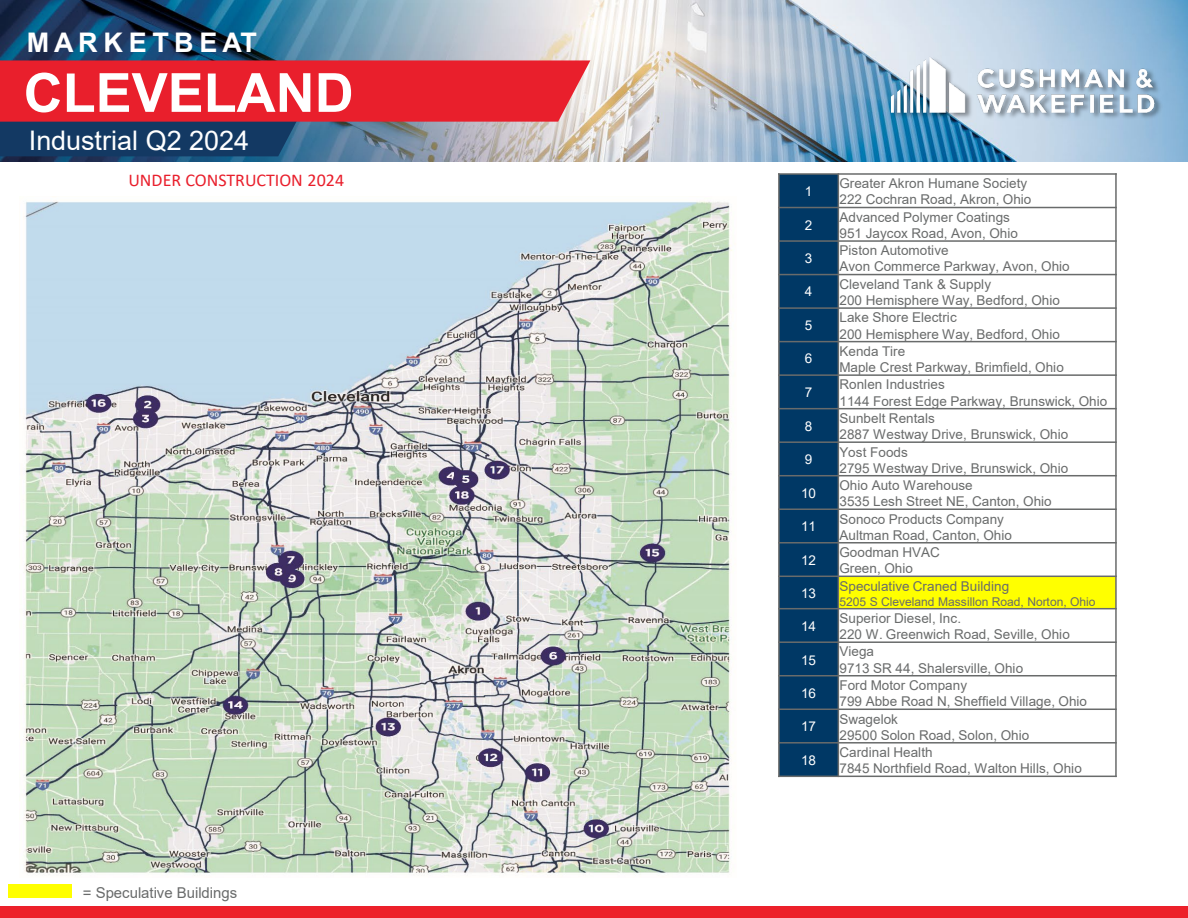
<style>
.page{position:relative;width:1188px;height:918px;background:#fff}
.page>*{position:absolute;margin:0;border:0;box-sizing:border-box;transform-origin:0 0}
.t1{font:700 54px "Arial";color:#fff}
.t2{font:27px "Arial";letter-spacing:-.005em;color:#fff}
.t3{font:700 27px "Arial";letter-spacing:.2em;color:#fff}
.t4{font:18px "Calibri";color:#e91f2c}
.t5{font:15px "Arial";color:#696b6b}
.t6{font:13.5px "Arial";letter-spacing:.005em;color:#696b6b}
.t7{font:13.5px "Arial";letter-spacing:.005em;color:#fff}
.t8{font:12px "Arial";letter-spacing:-.005em;color:#696b6b}
</style>
<div class="page">
<img style="left:0;top:0;width:1188px;height:161px">
<svg style="left:0;top:60px;width:590px;height:96px"></svg>
<img style="left:852px;top:31px;width:336px;height:127px">
<img style="left:856px;top:34px;width:332px;height:114px">
<div style="left:0;top:907px;width:1188px;height:11px;background:#ed212a"></div>
<div style="left:8px;top:885px;width:63px;height:13px;background:#ff0"></div>
<div style="left:779px;top:174px;width:59px;height:34px;background:#003865"></div>
<div style="left:779px;top:208px;width:59px;height:33px;background:#003865"></div>
<div style="left:779px;top:241px;width:59px;height:34px;background:#003865"></div>
<div style="left:779px;top:275px;width:59px;height:33px;background:#003865"></div>
<div style="left:779px;top:308px;width:59px;height:34px;background:#003865"></div>
<div style="left:779px;top:342px;width:59px;height:33px;background:#003865"></div>
<div style="left:779px;top:375px;width:59px;height:34px;background:#003865"></div>
<div style="left:779px;top:409px;width:59px;height:33px;background:#003865"></div>
<div style="left:779px;top:442px;width:59px;height:34px;background:#003865"></div>
<div style="left:779px;top:476px;width:59px;height:33px;background:#003865"></div>
<div style="left:779px;top:509px;width:59px;height:34px;background:#003865"></div>
<div style="left:779px;top:543px;width:59px;height:33px;background:#003865"></div>
<div style="left:779px;top:576px;width:59px;height:33px;background:#003865"></div>
<div style="left:838px;top:576px;width:278px;height:33px;background:#ff0"></div>
<div style="left:779px;top:609px;width:59px;height:33px;background:#003865"></div>
<div style="left:779px;top:642px;width:59px;height:34px;background:#003865"></div>
<div style="left:779px;top:676px;width:59px;height:33px;background:#003865"></div>
<div style="left:779px;top:709px;width:59px;height:34px;background:#003865"></div>
<div style="left:779px;top:743px;width:59px;height:33px;background:#003865"></div>
<hr style="left:838px;top:173px;width:1px;height:604px;background:#696b6b">
<hr style="left:778px;top:207px;width:339px;height:1px;background:#696b6b">
<hr style="left:778px;top:240px;width:339px;height:2px;background:#696b6b">
<hr style="left:778px;top:274px;width:339px;height:1px;background:#696b6b">
<hr style="left:778px;top:307px;width:339px;height:2px;background:#696b6b">
<hr style="left:778px;top:341px;width:339px;height:1px;background:#696b6b">
<hr style="left:778px;top:374px;width:339px;height:2px;background:#696b6b">
<hr style="left:778px;top:408px;width:339px;height:1px;background:#696b6b">
<hr style="left:778px;top:441px;width:339px;height:2px;background:#696b6b">
<hr style="left:778px;top:475px;width:339px;height:1px;background:#696b6b">
<hr style="left:778px;top:508px;width:339px;height:2px;background:#696b6b">
<hr style="left:778px;top:542px;width:339px;height:2px;background:#696b6b">
<hr style="left:778px;top:576px;width:339px;height:1px;background:#696b6b">
<hr style="left:778px;top:608px;width:339px;height:1px;background:#696b6b">
<hr style="left:778px;top:641px;width:339px;height:2px;background:#696b6b">
<hr style="left:778px;top:675px;width:339px;height:1px;background:#696b6b">
<hr style="left:778px;top:709px;width:339px;height:1px;background:#696b6b">
<hr style="left:778px;top:742px;width:339px;height:2px;background:#696b6b">
<hr style="left:778px;top:173px;width:2px;height:604px;background:#696b6b">
<hr style="left:1115px;top:173px;width:2px;height:604px;background:#696b6b">
<hr style="left:778px;top:173px;width:339px;height:2px;background:#696b6b">
<hr style="left:778px;top:776px;width:339px;height:1px;background:#696b6b">
<img style="left:24px;top:201px;width:709px;height:674px">
<h2 class="t3" style="left:27px;top:23px;width:231px">MARKETBEAT</h2>
<h1 class="t1" style="left:24px;top:55px;width:332px">CLEVELAND</h1>
<h2 class="t2" style="left:29px;top:122px;width:222px">Industrial Q2 2024</h2>
<p class="t4" style="left:128px;top:167px;width:217px">UNDER CONSTRUCTION 2024</p>
<p class="t5" style="left:83px;top:882px;width:156px">= Speculative Buildings</p>
<p class="t7" style="left:805px;top:182px;width:9px">1</p>
<p class="t7" style="left:805px;top:216px;width:9px">2</p>
<p class="t7" style="left:805px;top:249px;width:9px">3</p>
<p class="t6" style="left:839px;top:174px;width:189px">Greater Akron Humane Society</p>
<p class="t6" style="left:839px;top:190px;width:194px">222 Cochran Road, Akron, Ohio</p>
<p class="t6" style="left:839px;top:208px;width:172px">Advanced Polymer Coatings</p>
<p class="t6" style="left:839px;top:224px;width:180px">951 Jaycox Road, Avon, Ohio</p>
<p class="t6" style="left:839px;top:241px;width:111px">Piston Automotive</p>
<p class="t6" style="left:839px;top:257px;width:232px">Avon Commerce Parkway, Avon, Ohio</p>
<p class="t7" style="left:805px;top:282px;width:9px">4</p>
<p class="t6" style="left:839px;top:275px;width:153px">Cleveland Tank &amp; Supply</p>
<p class="t6" style="left:839px;top:291px;width:222px">200 Hemisphere Way, Bedford, Ohio</p>
<p class="t7" style="left:805px;top:316px;width:9px">5</p>
<p class="t6" style="left:839px;top:308px;width:119px">Lake Shore Electric</p>
<p class="t6" style="left:839px;top:325px;width:222px">200 Hemisphere Way, Bedford, Ohio</p>
<p class="t7" style="left:805px;top:349px;width:9px">6</p>
<p class="t7" style="left:805px;top:383px;width:9px">7</p>
<p class="t7" style="left:805px;top:416px;width:9px">8</p>
<p class="t7" style="left:805px;top:450px;width:9px">9</p>
<p class="t7" style="left:801px;top:484px;width:17px">10</p>
<p class="t6" style="left:839px;top:342px;width:67px">Kenda Tire</p>
<p class="t6" style="left:839px;top:358px;width:226px">Maple Crest Parkway, Brimfield, Ohio</p>
<p class="t6" style="left:839px;top:375px;width:107px">Ronlen Industries</p>
<p class="t6" style="left:839px;top:392px;width:269px">1144 Forest Edge Parkway, Brunswick, Ohio</p>
<p class="t6" style="left:839px;top:409px;width:97px">Sunbelt Rentals</p>
<p class="t6" style="left:839px;top:425px;width:230px">2887 Westway Drive, Brunswick, Ohio</p>
<p class="t6" style="left:839px;top:442px;width:70px">Yost Foods</p>
<p class="t6" style="left:839px;top:459px;width:230px">2795 Westway Drive, Brunswick, Ohio</p>
<p class="t6" style="left:839px;top:476px;width:135px">Ohio Auto Warehouse</p>
<p class="t6" style="left:839px;top:492px;width:214px">3535 Lesh Street NE, Canton, Ohio</p>
<p class="t7" style="left:801px;top:517px;width:17px">11</p>
<p class="t6" style="left:839px;top:510px;width:166px">Sonoco Products Company</p>
<p class="t6" style="left:839px;top:526px;width:174px">Aultman Road, Canton, Ohio</p>
<p class="t7" style="left:801px;top:551px;width:17px">12</p>
<p class="t6" style="left:839px;top:543px;width:102px">Goodman HVAC</p>
<p class="t6" style="left:839px;top:559px;width:75px">Green, Ohio</p>
<p class="t7" style="left:801px;top:584px;width:17px">13</p>
<p class="t6" style="left:839px;top:577px;width:171px">Speculative Craned Building</p>
<p class="t8" style="left:839px;top:593px;width:258px">5205 S Cleveland Massillon Road, Norton, Ohio</p>
<p class="t7" style="left:801px;top:617px;width:17px">14</p>
<p class="t6" style="left:839px;top:609px;width:123px">Superior Diesel, Inc.</p>
<p class="t6" style="left:839px;top:625px;width:232px">220 W. Greenwich Road, Seville, Ohio</p>
<p class="t7" style="left:801px;top:651px;width:17px">15</p>
<p class="t7" style="left:801px;top:684px;width:17px">16</p>
<p class="t6" style="left:839px;top:642px;width:36px">Viega</p>
<p class="t6" style="left:839px;top:659px;width:185px">9713 SR 44, Shalersville, Ohio</p>
<p class="t6" style="left:839px;top:676px;width:129px">Ford Motor Company</p>
<p class="t6" style="left:839px;top:692px;width:249px">799 Abbe Road N, Sheffield Village, Ohio</p>
<p class="t7" style="left:801px;top:717px;width:17px">17</p>
<p class="t6" style="left:839px;top:709px;width:60px">Swagelok</p>
<p class="t6" style="left:839px;top:726px;width:191px">29500 Solon Road, Solon, Ohio</p>
<p class="t7" style="left:801px;top:751px;width:17px">18</p>
<p class="t6" style="left:839px;top:743px;width:95px">Cardinal Health</p>
<p class="t6" style="left:839px;top:759px;width:244px">7845 Northfield Road, Walton Hills, Ohio</p>
</div>
